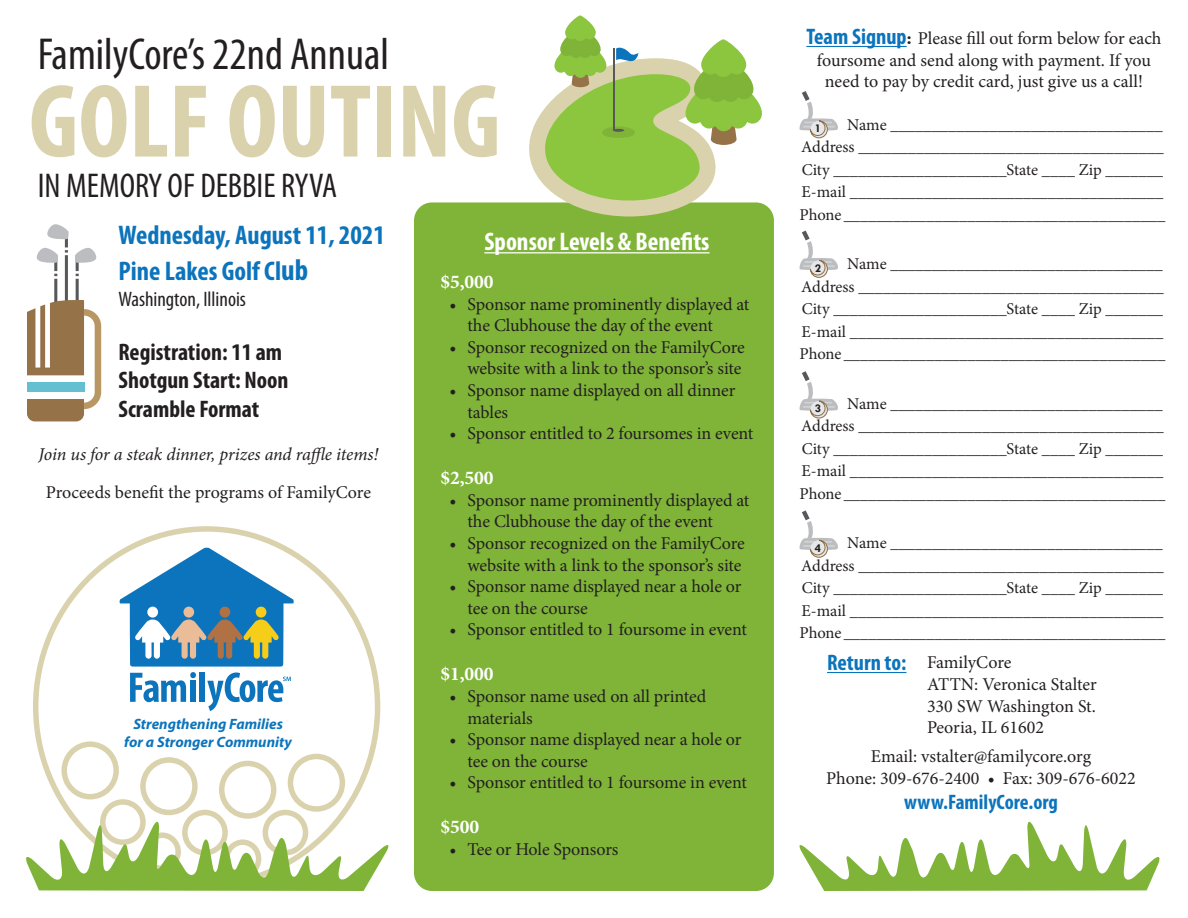
<style>
.page{position:relative;width:1188px;height:918px;background:#fff}
.page>*{position:absolute;margin:0;border:0;box-sizing:border-box;transform-origin:0 0}
.t1{font:700 condensed 105px "Myriad Pro";color:#dad2ad}
.t2{font:condensed 45px "Myriad Pro";color:#231f20}
.t3{font:condensed 34.5px "Myriad Pro";color:#231f20}
.t4{font:700 condensed 27px/36px "Myriad Pro";color:#0c74bc}
.t5{font:700 condensed 25.5px "Myriad Pro";color:#fff}
.t6{font:700 condensed 24px/28.8px "Myriad Pro";color:#231f20}
.t7{font:700 condensed 22.5px "Myriad Pro";color:#0c74bc}
.t8{font:condensed 21px "Myriad Pro";color:#231f20}
.t9{font:700 condensed 21px "Myriad Pro";color:#0c74bc}
.t10{font:700 19.5px "Minion Pro";letter-spacing:-.005em;color:#fff}
.t11{font:18px/21.6px "Minion Pro";letter-spacing:-.005em;color:#231f20}
.t12{font:italic 18px "Minion Pro";letter-spacing:-.01em;color:#231f20}
.t13{font:16.5px/22.5px "Minion Pro";letter-spacing:-.005em;color:#231f20}
.t14{font:italic 700 15px/18px "Myriad Pro";color:#0c74bc;text-align:center}
.t15{font:700 12px "Tw Cen";color:#231f20}
.s1{font-size:30px}
.s2{font-family:"Myriad Pro";font-weight:700;font-stretch:condensed;font-size:22.5px;color:#0c74bc}
.s3{font-family:"Tw Cen";font-size:22.5px}
</style>
<div class="page">
<svg style="left:33px;top:526px;width:347px;height:293px"></svg>
<div style="left:414px;top:202px;width:360px;height:689px;background:#7fb438;border-radius:18px"></div>
<hr style="left:484px;top:252px;width:226px;height:1px;background:#fff">
<hr style="left:806px;top:46px;width:101px;height:1px;background:#0c74bc">
<svg style="left:515px;top:15px;width:247px;height:202px"></svg>
<hr style="left:614px;top:48px;width:1px;height:82px;background:#57585a">
<svg style="left:120px;top:548px;width:174px;height:163px"></svg>
<hr style="left:76px;top:255px;width:3px;height:16px;background:#57585a">
<hr style="left:76px;top:279px;width:3px;height:57px;background:#57585a">
<hr style="left:65px;top:255px;width:3px;height:58px;background:#57585a">
<hr style="left:54px;top:255px;width:3px;height:16px;background:#57585a">
<hr style="left:54px;top:279px;width:3px;height:57px;background:#57585a">
<hr style="left:65px;top:232px;width:3px;height:15px;background:#57585a">
<svg style="left:75px;top:248px;width:21px;height:15px"></svg>
<svg style="left:37px;top:248px;width:21px;height:15px"></svg>
<svg style="left:47px;top:224px;width:22px;height:15px"></svg>
<svg style="left:27px;top:299px;width:74px;height:122px"></svg>
<svg style="left:799px;top:91px;width:39px;height:47px"></svg>
<svg style="left:799px;top:231px;width:39px;height:47px"></svg>
<svg style="left:799px;top:510px;width:39px;height:47px"></svg>
<svg style="left:799px;top:371px;width:39px;height:47px"></svg>
<svg style="left:26px;top:819px;width:363px;height:72px"></svg>
<svg style="left:799px;top:821px;width:361px;height:70px"></svg>
<hr style="left:827px;top:672px;width:79px;height:1px;background:#0c74bc">
<h2 class="t2" style="left:38px;top:27px;width:353px">FamilyCore’s 22nd Annual</h2>
<h1 class="t1" style="left:29px;top:56px;width:473px">GOLF OUTING</h1>
<h3 class="t3" style="left:38px;top:165px;width:301px">IN MEMORY OF DEBBIE RYVA</h3>
<h3 class="t4" style="left:118px;top:217px;width:268px">Wednesday, August 11, 2021<br>Pine Lakes Golf Cl<span class="s1">ub</span></h3>
<p class="t8" style="left:118px;top:286px;width:129px">Washington, Illinois</p>
<h3 class="t6" style="left:118px;top:337px;width:172px">Registration: 11 am<br>Shotgun Start: Noon<br>Scramble Format</h3>
<p class="t12" style="left:39px;top:442px;width:341px">Join us for a steak dinner, prizes and raffle items!</p>
<p class="t11" style="left:46px;top:482px;width:327px">Proceeds benefit the programs of FamilyCore</p>
<p class="t14" style="left:124px;top:715px;width:169px">Strengthening Families for a Stronger Community</p>
<h3 class="t5" style="left:484px;top:226px;width:227px">Sponsor Levels &amp; Benefits</h3>
<p class="t10" style="left:440px;top:268px;width:55px">$5,000</p>
<p class="t11" style="left:467px;top:293px;width:283px;text-indent:-18px">• Sponsor name prominently displayed at the Clubhouse the day of the event</p>
<p class="t11" style="left:449px;top:336px;width:297px;text-align:right">• Sponsor recognized on the FamilyCore website with a link to the sponsor’s site</p>
<p class="t11" style="left:467px;top:380px;width:269px;text-indent:-18px">• Sponsor name displayed on all dinner tables</p>
<p class="t11" style="left:449px;top:423px;width:305px">• Sponsor entitled to 2 foursomes in event</p>
<p class="t10" style="left:440px;top:464px;width:55px">$2,500</p>
<p class="t11" style="left:467px;top:489px;width:283px;text-indent:-18px">• Sponsor name prominently displayed at the Clubhouse the day of the event</p>
<p class="t11" style="left:449px;top:533px;width:297px;text-align:right">• Sponsor recognized on the FamilyCore website with a link to the sponsor’s site</p>
<p class="t11" style="left:467px;top:576px;width:275px;text-indent:-18px">• Sponsor name displayed near a hole or tee on the course</p>
<p class="t11" style="left:449px;top:619px;width:299px">• Sponsor entitled to 1 foursome in event</p>
<p class="t10" style="left:440px;top:661px;width:55px">$1,000</p>
<p class="t11" style="left:467px;top:686px;width:240px;text-indent:-18px">• Sponsor name used on all printed materials</p>
<p class="t11" style="left:467px;top:729px;width:275px;text-indent:-18px">• Sponsor name displayed near a hole or tee on the course</p>
<p class="t11" style="left:449px;top:772px;width:299px">• Sponsor entitled to 1 foursome in event</p>
<p class="t10" style="left:440px;top:814px;width:40px">$500</p>
<p class="t11" style="left:449px;top:839px;width:170px">• Tee or Hole Sponsors</p>
<p class="t11" style="left:806px;top:28px;width:357px;text-align:center"><span class="s2">Team Signup</span><span class="s3">:</span> Please fill out form below for each foursome and send along with payment. If you need to pay by credit card, just give us a call!</p>
<p class="t13" style="left:799px;top:113px;width:368px;text-indent:48px">Name _________________________________ Address _____________________________________ City _____________________State ____ Zip _______ E-mail ______________________________________ Phone _______________________________________</p>
<p class="t13" style="left:799px;top:253px;width:368px;text-indent:48px">Name _________________________________ Address _____________________________________ City _____________________State ____ Zip _______ E-mail ______________________________________ Phone _______________________________________</p>
<p class="t13" style="left:799px;top:392px;width:368px;text-indent:48px">Name _________________________________ Address _____________________________________ City _____________________State ____ Zip _______ E-mail ______________________________________ Phone _______________________________________</p>
<p class="t13" style="left:799px;top:532px;width:368px;text-indent:48px">Name _________________________________ Address _____________________________________ City _____________________State ____ Zip _______ E-mail ______________________________________ Phone _______________________________________</p>
<p class="t15" style="left:815px;top:121px;width:8px">1</p>
<p class="t15" style="left:815px;top:261px;width:8px">2</p>
<p class="t15" style="left:815px;top:401px;width:8px">3</p>
<p class="t15" style="left:815px;top:541px;width:8px">4</p>
<h3 class="t7" style="left:827px;top:649px;width:81px">Return to:</h3>
<p class="t11" style="left:927px;top:652px;width:171px">FamilyCore<br>ATTN: Veronica Stalter<br>330 SW Washington St.<br>Peoria, IL 61602</p>
<p class="t11" style="left:826px;top:746px;width:311px;text-align:center">Email: vstalter@familycore.org<br>Phone: 309-676-2400 • Fax: 309-676-6022</p>
<p class="t9" style="left:904px;top:789px;width:155px">www.FamilyCore.org</p>
</div>
